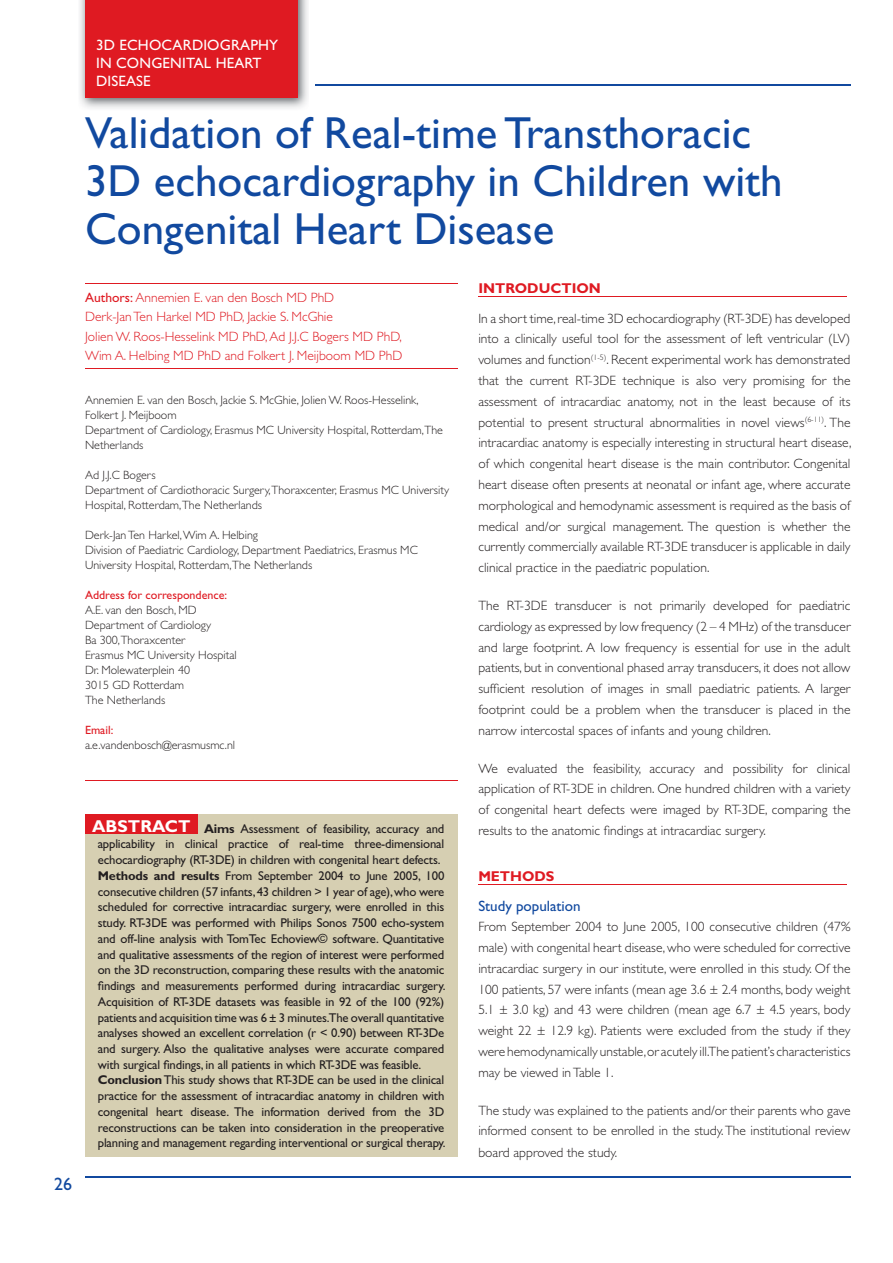
<style>
.page{position:relative;width:893px;height:1263px;background:#fff}
.page>*{position:absolute;margin:0;border:0;box-sizing:border-box;transform-origin:0 0}
.t1{font:45px/48px "Gill Sans Std";color:#11499f}
.t2{font:23.1px/26.4px "Gill Sans Std";color:#fff}
.t3{font:18px "Gill Sans Std";color:#11499f}
.t4{font:700 17.25px "Gill Sans Std";color:#fff}
.t5{font:15px/18px "Gill Sans Std";letter-spacing:.01em;color:#fff}
.t6{font:15px "Gill Sans Std";color:#11499f}
.t7{font:700 14.25px "Gill Sans Std";color:#df1a22}
.t8{font:300 13.5px/20.9px "Gill Sans Std";color:#231f20;text-align:justify}
.t9{font:300 13.5px/19.5px "Gill Sans Std";color:#df1a22}
.t10{font:12.75px/15.8px "Gill Sans Std";letter-spacing:-.015em;color:#231f20}
.t11{font:300 12px/15px "Gill Sans Std";color:#231f20}
.t12{font:12px "Gill Sans Std";color:#df1a22}
.s1{font-weight:400}
.s2{font-weight:700}
</style>
<div class="page">
<hr style="left:478px;top:296px;width:368px;height:1px;background:#df1a22">
<hr style="left:478px;top:884px;width:368px;height:1px;background:#df1a22">
<hr style="left:85px;top:1177px;width:765px;height:1px;background:#11499f">
<img style="left:80px;top:0;width:228px;height:109px">
<div style="left:85px;top:0;width:213px;height:98px;background:#df1a22"></div>
<hr style="left:315px;top:85px;width:535px;height:1px;background:#11499f">
<hr style="left:85px;top:780px;width:372px;height:1px;background:#df1a22">
<hr style="left:85px;top:284px;width:372px;height:1px;background:#df1a22">
<hr style="left:85px;top:368px;width:372px;height:1px;background:#df1a22">
<div style="left:85px;top:814px;width:372px;height:343px;background:#d6cfb2"></div>
<div style="left:85px;top:814px;width:112px;height:20px;background:#df1a22"></div>
<h3 class="t3" style="left:54px;top:1177px;width:19px">26</h3>
<p class="t5" style="left:96px;top:37px;width:184px">3D ECHOCARDIOGRAPHY<br>IN CONGENITAL HEART<br>DISEASE</p>
<h2 class="t2" style="left:92px;top:41px;width:195px">MIBI MYOCARDIAL<br>PERFUSION</h2>
<h1 class="t1" style="left:85px;top:113px;width:699px">Validation of Real-time Transthoracic<br>3D echocardiography in Children with<br>Congenital Heart Disease</h1>
<p class="t7" style="left:478px;top:283px;width:124px">INTRODUCTION</p>
<p class="t8" style="left:478px;top:309px;width:375px">In a short time, real-time 3D echocardiography (RT-3DE) has developed into a clinically useful tool for the assessment of left ventricular (LV) volumes and function<sup>(1-5)</sup>. Recent experimental work has demonstrated that the current RT-3DE technique is also very promising for the assessment of intracardiac anatomy, not in the least because of its potential to present structural abnormalities in novel views<sup>(6-11)</sup>. The intracardiac anatomy is especially interesting in structural heart disease, of which congenital heart disease is the main contributor. Congenital heart disease often presents at neonatal or infant age, where accurate morphological and hemodynamic assessment is required as the basis of medical and/or surgical management. The question is whether the currently commercially available RT-3DE transducer is applicable in daily clinical practice in the paediatric population.</p>
<p class="t8" style="left:478px;top:596px;width:374px">The RT-3DE transducer is not primarily developed for paediatric cardiology as expressed by low frequency (2 – 4 MHz) of the transducer and large footprint. A low frequency is essential for use in the adult patients, but in conventional phased array transducers, it does not allow sufficient resolution of images in small paediatric patients. A larger footprint could be a problem when the transducer is placed in the narrow intercostal spaces of infants and young children.</p>
<p class="t8" style="left:478px;top:759px;width:374px">We evaluated the feasibility, accuracy and possibility for clinical application of RT-3DE in children. One hundred children with a variety of congenital heart defects were imaged by RT-3DE, comparing the results to the anatomic findings at intracardiac surgery.</p>
<p class="t7" style="left:478px;top:871px;width:78px">METHODS</p>
<p class="t6" style="left:478px;top:900px;width:104px">Study population</p>
<p class="t8" style="left:478px;top:918px;width:374px">From September 2004 to June 2005, 100 consecutive children (47% male) with congenital heart disease, who were scheduled for corrective intracardiac surgery in our institute, were enrolled in this study. Of the 100 patients, 57 were infants (mean age 3.6 ± 2.4 months, body weight 5.1 ± 3.0 kg) and 43 were children (mean age 6.7 ± 4.5 years, body weight 22 ± 12.9 kg). Patients were excluded from the study if they were hemodynamically unstable, or acutely ill.The patient’s characteristics may be viewed in Table 1.</p>
<p class="t8" style="left:478px;top:1101px;width:374px">The study was explained to the patients and/or their parents who gave informed consent to be enrolled in the study. The institutional review board approved the study.</p>
<p class="t9" style="left:85px;top:289px;width:319px"><span class="s1">Authors:</span> Annemien E. van den Bosch MD PhD<br>Derk-Jan Ten Harkel MD PhD, Jackie S. McGhie<br>Jolien W. Roos-Hesselink MD PhD, Ad J.J.C Bogers MD PhD, Wim A. Helbing MD PhD and Folkert J. Meijboom MD PhD</p>
<p class="t11" style="left:85px;top:394px;width:359px">Annemien E. van den Bosch, Jackie S. McGhie, Jolien W. Roos-Hesselink, Folkert J. Meijboom<br>Department of Cardiology, Erasmus MC University Hospital, Rotterdam,The Netherlands</p>
<p class="t11" style="left:85px;top:469px;width:365px">Ad J.J.C Bogers<br>Department of Cardiothoracic Surgery,Thoraxcenter, Erasmus MC University<br>Hospital, Rotterdam,The Netherlands</p>
<p class="t11" style="left:85px;top:529px;width:334px">Derk-Jan Ten Harkel, Wim A. Helbing<br>Division of Paediatric Cardiology, Department Paediatrics, Erasmus MC<br>University Hospital, Rotterdam,The Netherlands</p>
<p class="t12" style="left:85px;top:590px;width:144px">Address for correspondence:</p>
<p class="t11" style="left:85px;top:604px;width:153px">A.E. van den Bosch, MD<br>Department of Cardiology<br>Ba 300,Thoraxcenter<br>Erasmus MC University Hospital<br>Dr. Molewaterplein 40<br>3015 GD Rotterdam<br>The Netherlands</p>
<p class="t12" style="left:85px;top:725px;width:30px">Email:</p>
<p class="t11" style="left:85px;top:739px;width:152px">a.e.vandenbosch@erasmusmc.nl</p>
<p class="t4" style="left:92px;top:820px;width:100px">ABSTRACT</p>
<p class="t10" style="left:98px;top:822px;width:349px;text-indent:106px"><span class="s2">Aims</span> Assessment of feasibility, accuracy and applicability in clinical practice of real-time three-dimensional echocardiography (RT-3DE) in children with congenital heart defects.<br><span class="s2">Methods and results</span> From September 2004 to June 2005, 100 consecutive children (57 infants, 43 children &gt; 1 year of age), who were scheduled for corrective intracardiac surgery, were enrolled in this study. RT-3DE was performed with Philips Sonos 7500 echo-system and off-line analysis with TomTec Echoview© software. Quantitative and qualitative assessments of the region of interest were performed on the 3D reconstruction, comparing these results with the anatomic findings and measurements performed during intracardiac surgery.<br>Acquisition of RT-3DE datasets was feasible in 92 of the 100 (92%) patients and acquisition time was 6 ± 3 minutes.The overall quantitative analyses showed an excellent correlation (r &lt; 0.90) between RT-3De and surgery. Also the qualitative analyses were accurate compared with surgical findings, in all patients in which RT-3DE was feasible.<br><span class="s2">Conclusion</span> This study shows that RT-3DE can be used in the clinical practice for the assessment of intracardiac anatomy in children with congenital heart disease. The information derived from the 3D reconstructions can be taken into consideration in the preoperative planning and management regarding interventional or surgical therapy.</p>
</div>
